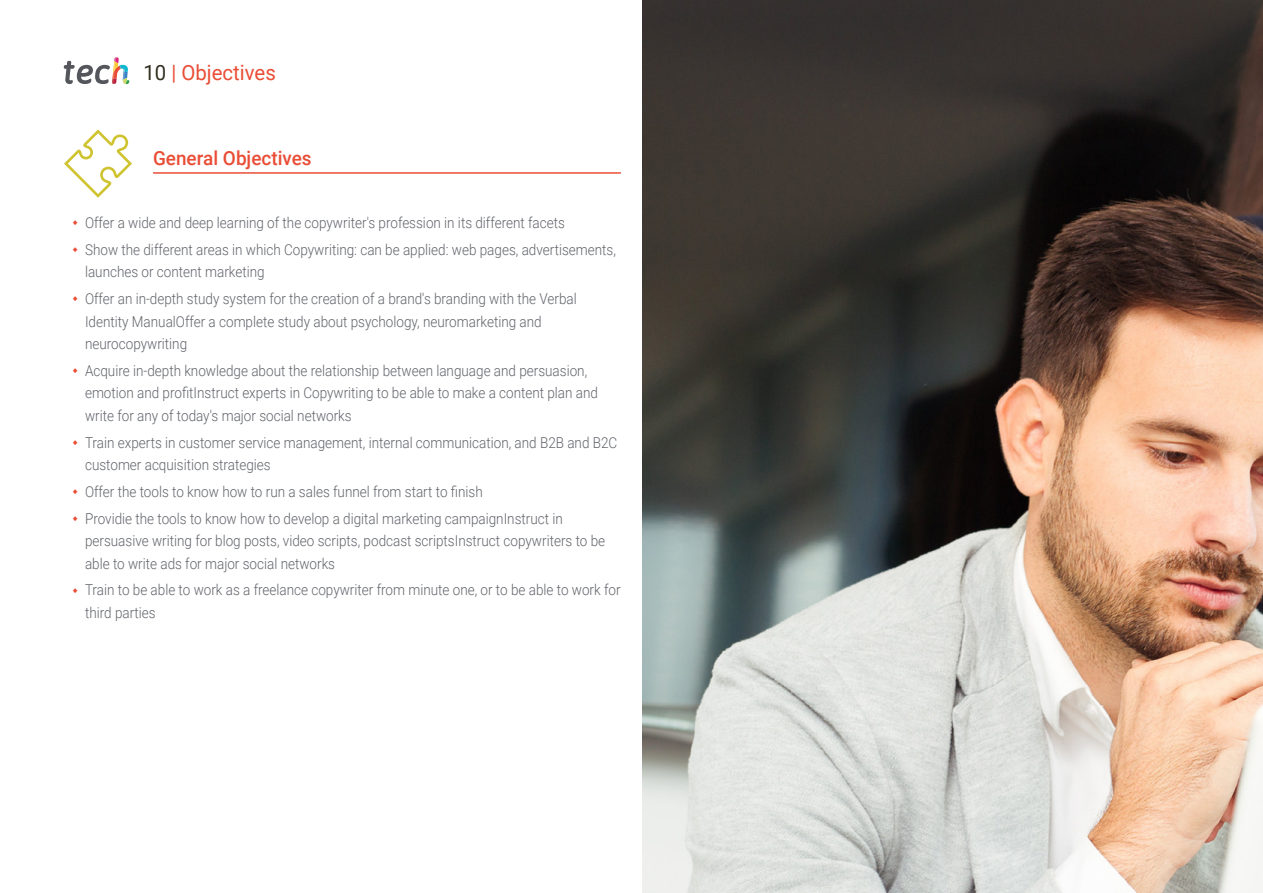
<style>
.page{position:relative;width:1263px;height:893px;background:#fff}
.page>*{position:absolute;margin:0;border:0;box-sizing:border-box;transform-origin:0 0}
.t1{font:21px "Roboto";color:#e94d35}
.t2{font:500 19.5px "Roboto";color:#e94d35}
.t3{font:300 15px/22.5px "Roboto";color:#61646a;scale:.9 1}
.s1{color:#312e20}
</style>
<div class="page">
<hr style="left:153px;top:173px;width:468px;height:1px;background:#e94d35">
<svg style="left:64px;top:129px;width:68px;height:69px"></svg>
<svg style="left:64px;top:57px;width:65px;height:27px"></svg>
<img style="left:642px;top:0;width:621px;height:893px">
<h1 class="t1" style="left:144px;top:57px;width:134px"><span class="s1">10</span> | Objectives</h1>
<h2 class="t2" style="left:153px;top:144px;width:160px">General Objectives</h2>
<p class="t3" style="left:85px;top:209px;width:591px;line-height:26.7px">Offer a wide and deep learning of the copywriter's profession in its different facets<br>Show the different areas in which Copywriting: can be applied: web pages, advertisements,</p>
<p class="t3" style="left:85px;top:258px;width:548px;line-height:26.7px">launches or content marketing<br>Offer an in-depth study system for the creation of a brand's branding with the Verbal</p>
<p class="t3" style="left:85px;top:309px;width:509px">Identity ManualOffer a complete study about psychology, neuromarketing and neurocopywriting</p>
<p class="t3" style="left:85px;top:359px;width:571px">Acquire in-depth knowledge about the relationship between language and persuasion, emotion and profitInstruct experts in Copywriting to be able to make a content plan and write for any of today's major social networks</p>
<p class="t3" style="left:85px;top:430px;width:593px">Train experts in customer service management, internal communication, and B2B and B2C customer acquisition strategies</p>
<p class="t3" style="left:85px;top:478px;width:532px;line-height:26.7px">Offer the tools to know how to run a sales funnel from start to finish<br>Providie the tools to know how to develop a digital marketing campaignInstruct in</p>
<p class="t3" style="left:85px;top:529px;width:579px">persuasive writing for blog posts, video scripts, podcast scriptsInstruct copywriters to be able to write ads for major social networks</p>
<p class="t3" style="left:85px;top:578px;width:596px">Train to be able to work as a freelance copywriter from minute one, or to be able to work for third parties</p>
</div>
